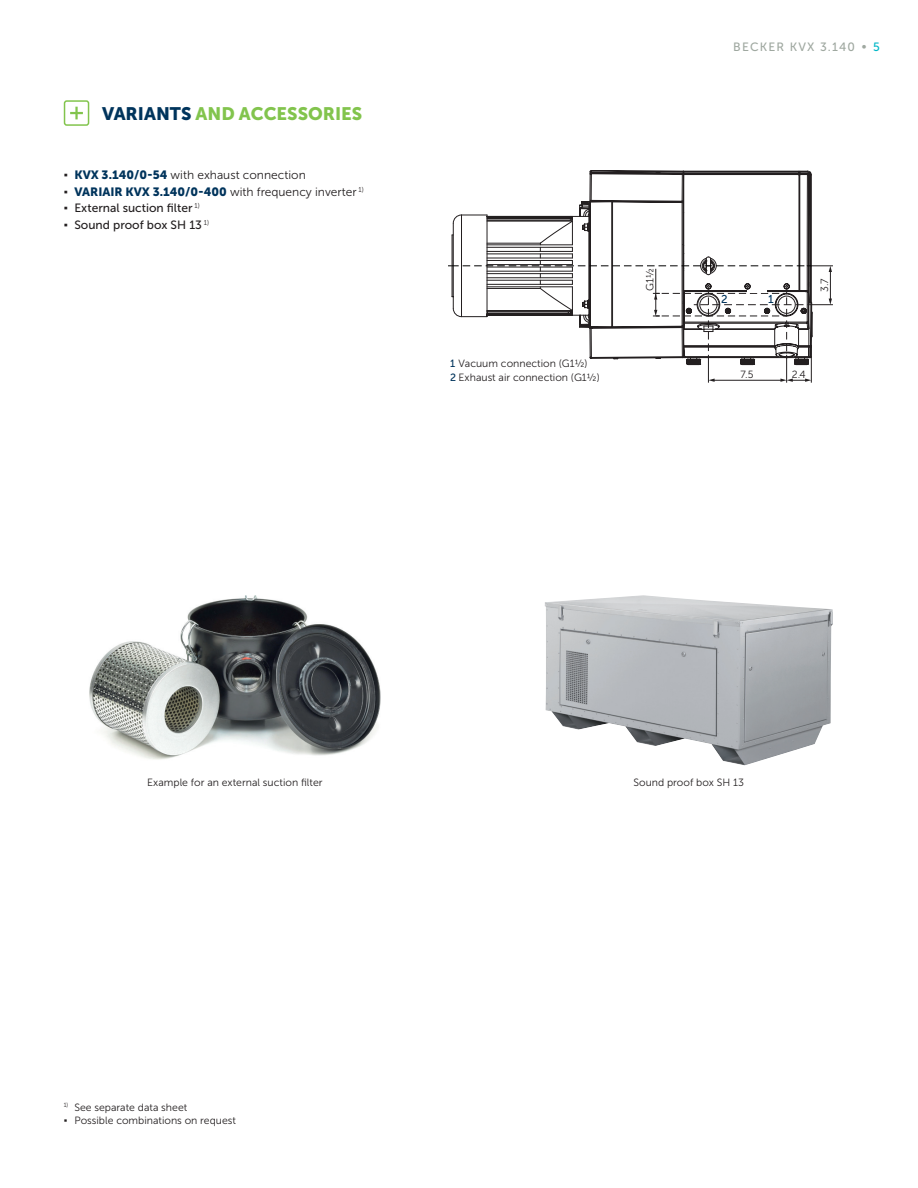
<style>
.page{position:relative;width:918px;height:1188px;background:#fff}
.page>*{position:absolute;margin:0;border:0;box-sizing:border-box;transform-origin:0 0}
.t1{font:18px "Museo Sans 900";color:#82c44d}
.t2{font:12px "Museo Sans 900";color:#00345c}
.t3{font:12px/16.5px "Museo Sans 500";color:#231f20}
.t4{font:12px "Museo Sans 300";color:#231f20}
.t5{font:12px "Museo Sans 500";letter-spacing:.1em;color:#9fa8a0}
.t6{font:700 12px/16.5px "Verdana";color:#231f20;text-align:justify}
.t7{font:11.4px "Museo Sans 500";color:#00345c}
.t8{font:10.5px/13.5px "Museo Sans 300";color:#231f20}
.t9{font:700 10.5px "Verdana";color:#231f20}
.t10{font:10.35px "Museo Sans 300";color:#231f20}
.t11{font:6.15px "Museo Sans 300";color:#231f20}
.s1{color:#00345c}
.s2{font-family:"Museo Sans 900";color:#00345c}
.s3{font-family:"Museo Sans 300";color:#231f20}
.s4{color:#00b7c7}
.s5{font-family:"Museo Sans 500";color:#00345c}
</style>
<div class="page">
<div style="left:64px;top:100px;width:25px;height:26px;border:2px solid #82c44d;border-radius:2px"></div>
<svg style="left:70px;top:107px;width:13px;height:12px"></svg>
<svg style="left:448px;top:170px;width:385px;height:213px"></svg>
<hr style="left:811px;top:345px;width:1px;height:38px;background:#231f20">
<img style="left:89px;top:595px;width:292px;height:165px">
<img style="left:545px;top:595px;width:288px;height:170px">
<h1 class="t1" style="left:102px;top:103px;width:262px"><span class="s1">VARIANTS</span> AND ACCESSORIES</h1>
<p class="t6" style="left:64px;top:166px;width:6px">▪ ▪ ▪ ▪</p>
<p class="t4" style="left:74px;top:168px;width:233px"><span class="s2">KVX 3.140/0-54</span> with exhaust connection</p>
<p class="t2" style="left:74px;top:185px;width:291px">VARIAIR KVX 3.140/0-400 <span class="s3">with frequency inverter</span> <sup>1)</sup></p>
<p class="t3" style="left:74px;top:200px;width:136px">External suction filter <sup>1)<br></sup>Sound proof box SH 13 <sup>1)</sup></p>
<p class="t5" style="left:733px;top:40px;width:148px">BECKER KVX 3.140 • <span class="s4">5</span></p>
<p class="t8" style="left:450px;top:357px;width:151px"><span class="s5">1</span> Vacuum connection (G1½)<br><span class="s5">2</span> Exhaust air connection (G1½)</p>
<p class="t10" style="left:644px;top:291px;width:24px;rotate:-90deg">G1½</p>
<p class="t7" style="left:721px;top:293px;width:8px">2</p>
<p class="t7" style="left:768px;top:293px;width:7px">1</p>
<p class="t10" style="left:819px;top:292px;width:15px;rotate:-90deg">3.7</p>
<p class="t10" style="left:741px;top:368px;width:15px">7.5</p>
<p class="t10" style="left:792px;top:368px;width:16px">2.4</p>
<p class="t8" style="left:147px;top:776px;width:177px">Example for an external suction filter</p>
<p class="t8" style="left:634px;top:776px;width:112px">Sound proof box SH 13</p>
<p class="t11" style="left:64px;top:1102px;width:6px">1)</p>
<p class="t9" style="left:64px;top:1113px;width:5px">▪</p>
<p class="t8" style="left:74px;top:1100px;width:163px">See separate data sheet<br>Possible combinations on request</p>
</div>
